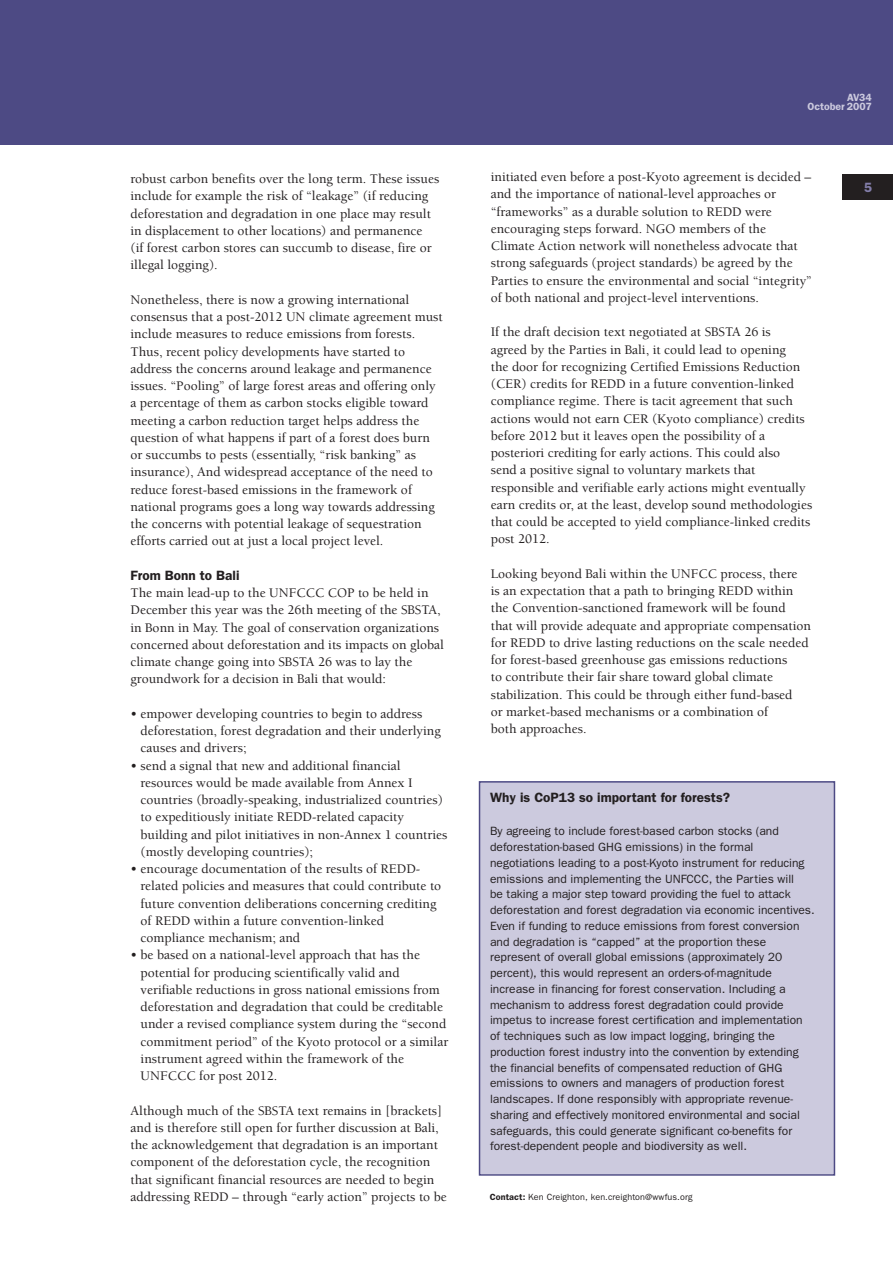
<style>
.page{position:relative;width:893px;height:1263px;background:#fff}
.page>*{position:absolute;margin:0;border:0;box-sizing:border-box;transform-origin:0 0}
.t1{font:500 13.5px/17.2px "Berkeley";color:#231f20}
.t2{font:600 13.5px "Franklin Gothic";color:#231f20}
.t3{font:600 13.5px "Franklin Gothic";color:#837eaa}
.t4{font:12px/15.8px "Franklin Gothic";color:#231f20}
.t5{font:600 10.5px/9px "Franklin Gothic";color:#cccade;text-align:right}
.t6{font:9px "Franklin Gothic";letter-spacing:.01em;color:#231f20}
.s1{font-weight:600}
</style>
<div class="page">
<div style="left:0;top:0;width:892px;height:145px;background:#4d4a84"></div>
<div style="left:842px;top:174px;width:50px;height:26px;background:#231f20"></div>
<div style="left:480px;top:783px;width:353px;height:391px;background:#cccade"></div>
<div style="left:479px;top:781px;width:356px;height:395px;border:2px solid #4d4a84"></div>
<p class="t1" style="left:130px;top:172px;width:310px">robust carbon benefits over the long term. These issues include for example the risk of “leakage” (if reducing deforestation and degradation in one place may result in displacement to other locations) and permanence<br>(if forest carbon stores can succumb to disease, fire or illegal logging).</p>
<p class="t1" style="left:130px;top:292px;width:314px">Nonetheless, there is now a growing international consensus that a post-2012 UN climate agreement must include measures to reduce emissions from forests.<br>Thus, recent policy developments have started to address the concerns around leakage and permanence issues. “Pooling” of large forest areas and offering only a percentage of them as carbon stocks eligible toward meeting a carbon reduction target helps address the question of what happens if part of a forest does burn or succumbs to pests (essentially, “risk banking” as insurance), And widespread acceptance of the need to reduce forest-based emissions in the framework of national programs goes a long way towards addressing the concerns with potential leakage of sequestration efforts carried out at just a local project level.</p>
<p class="t2" style="left:130px;top:571px;width:110px">From Bonn to Bali</p>
<p class="t1" style="left:130px;top:586px;width:315px">The main lead-up to the UNFCCC COP to be held in December this year was the 26th meeting of the SBSTA, in Bonn in May. The goal of conservation organizations concerned about deforestation and its impacts on global climate change going into SBSTA 26 was to lay the groundwork for a decision in Bali that would:</p>
<p class="t1" style="left:141px;top:706px;width:302px;text-indent:-10px">• empower developing countries to begin to address deforestation, forest degradation and their underlying causes and drivers;</p>
<p class="t1" style="left:141px;top:758px;width:308px;text-indent:-10px">• send a signal that new and additional financial resources would be made available from Annex I countries (broadly-speaking, industrialized countries) to expeditiously initiate REDD-related capacity building and pilot initiatives in non-Annex 1 countries (mostly developing countries);</p>
<p class="t1" style="left:141px;top:862px;width:302px;text-indent:-10px">• encourage documentation of the results of REDD&shy;related policies and measures that could contribute to future convention deliberations concerning crediting of REDD within a future convention-linked compliance mechanism; and</p>
<p class="t1" style="left:141px;top:948px;width:309px;text-indent:-10px">• be based on a national-level approach that has the potential for producing scientifically valid and verifiable reductions in gross national emissions from deforestation and degradation that could be creditable under a revised compliance system during the “second commitment period” of the Kyoto protocol or a similar instrument agreed within the framework of the UNFCCC for post 2012.</p>
<p class="t1" style="left:130px;top:1103px;width:318px">Although much of the SBSTA text remains in [brackets] and is therefore still open for further discussion at Bali, the acknowledgement that degradation is an important component of the deforestation cycle, the recognition that significant financial resources are needed to begin addressing REDD – through “early action” projects to be</p>
<p class="t5" style="left:807px;top:94px;width:66px">AV34<br>October 2007</p>
<p class="t1" style="left:490px;top:169px;width:322px">initiated even before a post-Kyoto agreement is decided – and the importance of national-level approaches or “frameworks” as a durable solution to REDD were encouraging steps forward. NGO members of the Climate Action network will nonetheless advocate that strong safeguards (project standards) be agreed by the Parties to ensure the environmental and social “integrity” of both national and project-level interventions.</p>
<p class="t1" style="left:490px;top:325px;width:323px">If the draft decision text negotiated at SBSTA 26 is<br>agreed by the Parties in Bali, it could lead to opening<br>the door for recognizing Certified Emissions Reduction (CER) credits for REDD in a future convention-linked compliance regime. There is tacit agreement that such actions would not earn CER (Kyoto compliance) credits before 2012 but it leaves open the possibility of a posteriori crediting for early actions. This could also<br>send a positive signal to voluntary markets that responsible and verifiable early actions might eventually earn credits or, at the least, develop sound methodologies that could be accepted to yield compliance-linked credits post 2012.</p>
<p class="t1" style="left:490px;top:566px;width:322px">Looking beyond Bali within the UNFCC process, there<br>is an expectation that a path to bringing REDD within the Convention-sanctioned framework will be found that will provide adequate and appropriate compensation for REDD to drive lasting reductions on the scale needed for forest-based greenhouse gas emissions reductions<br>to contribute their fair share toward global climate stabilization. This could be through either fund-based<br>or market-based mechanisms or a combination of<br>both approaches.</p>
<p class="t2" style="left:490px;top:793px;width:241px">Why is CoP13 so important for forests?</p>
<p class="t4" style="left:490px;top:824px;width:326px">By agreeing to include forest-based carbon stocks (and deforestation-based GHG emissions) in the formal negotiations leading to a post-Kyoto instrument for reducing emissions and implementing the UNFCCC, the Parties will<br>be taking a major step toward providing the fuel to attack deforestation and forest degradation via economic incentives.<br>Even if funding to reduce emissions from forest conversion and degradation is “capped” at the proportion these represent of overall global emissions (approximately 20 percent), this would represent an orders-of-magnitude increase in financing for forest conservation. Including a mechanism to address forest degradation could provide impetus to increase forest certification and implementation of techniques such as low impact logging, bringing the production forest industry into the convention by extending the financial benefits of compensated reduction of GHG emissions to owners and managers of production forest landscapes. If done responsibly with appropriate revenue&shy;sharing and effectively monitored environmental and social safeguards, this could generate significant co-benefits for forest-dependent people and biodiversity as well.</p>
<p class="t6" style="left:489px;top:1194px;width:204px"><span class="s1">Contact:</span> Ken Creighton, ken.creighton@wwfus.org</p>
<p class="t3" style="left:863px;top:183px;width:10px">5</p>
</div>
